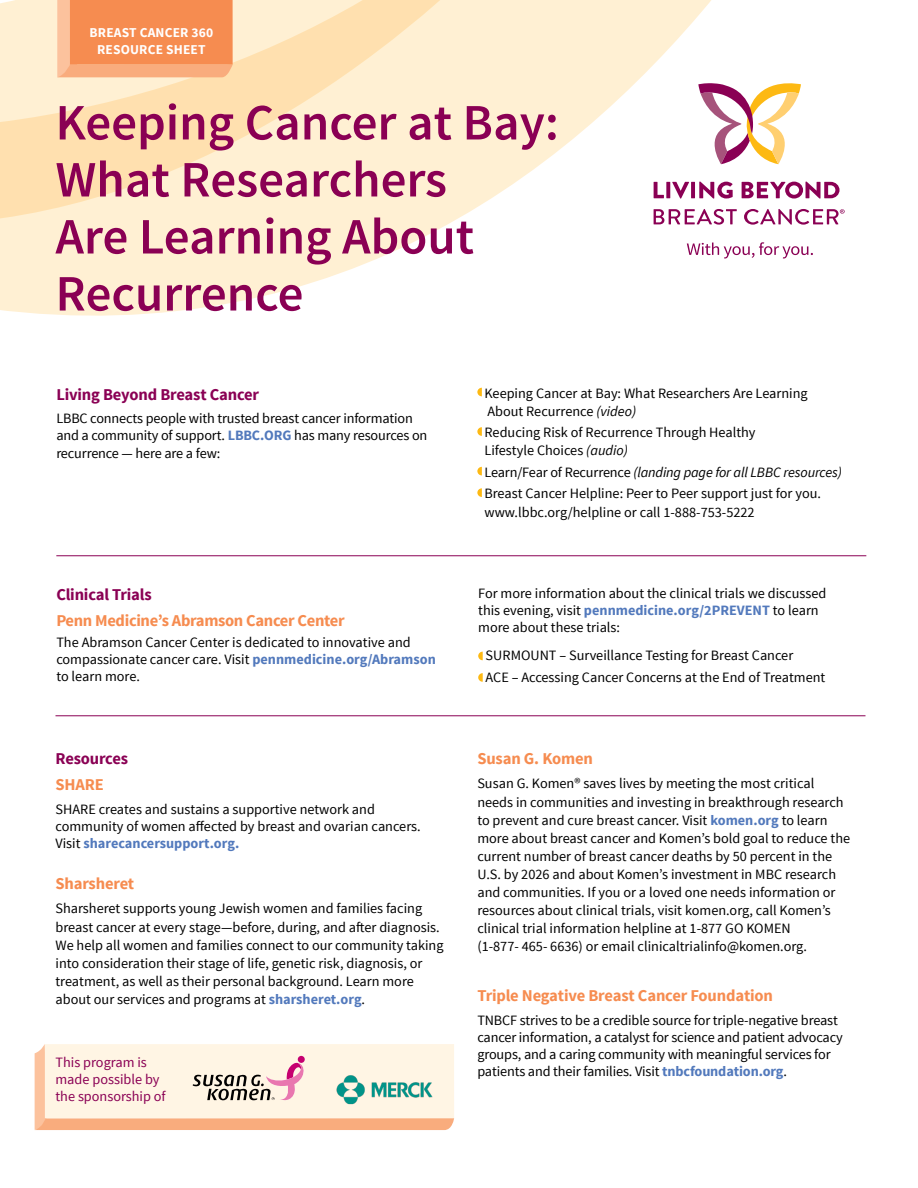
<style>
.page{position:relative;width:918px;height:1188px;background:#fff}
.page>*{position:absolute;margin:0;border:0;box-sizing:border-box;transform-origin:0 0}
.t1{font:600 51px/57px "Source Sans Pro";color:#8a0054}
.t2{font:700 16.5px "Source Sans Pro";letter-spacing:-.01em;color:#f68c50}
.t3{font:700 16.5px "Source Sans Pro";letter-spacing:-.01em;color:#8a0054}
.t4{font:14.25px/18px "Source Sans Pro";color:#000}
.t5{font:14.25px/17.1px "Source Sans Pro";color:#8a0054}
.t6{font:700 13.5px/16.5px "Source Sans Pro";letter-spacing:.01em;color:#fff;text-align:center}
.s1{font-weight:700;color:#5279bc}
.s2{font-style:italic}
</style>
<div class="page">
<svg style="left:481px;top:0;width:351px;height:467px"></svg>
<svg style="left:0;top:0;width:611px;height:464px"></svg>
<svg style="left:477px;top:388px;width:5px;height:8px"></svg>
<svg style="left:477px;top:427px;width:5px;height:9px"></svg>
<svg style="left:477px;top:467px;width:5px;height:8px"></svg>
<svg style="left:477px;top:488px;width:5px;height:9px"></svg>
<svg style="left:57px;top:0;width:176px;height:77px"></svg>
<div style="left:70px;top:0;width:163px;height:64px;background:#f68c50"></div>
<svg style="left:698px;top:76px;width:103px;height:88px"></svg>
<svg style="left:654px;top:182px;width:186px;height:17px"></svg>
<svg style="left:687px;top:242px;width:126px;height:17px"></svg>
<svg style="left:654px;top:209px;width:191px;height:16px"></svg>
<hr style="left:56px;top:716px;width:810px;height:1px;background:#8a0054">
<hr style="left:56px;top:556px;width:810px;height:1px;background:#8a0054">
<svg style="left:478px;top:652px;width:5px;height:8px"></svg>
<svg style="left:478px;top:673px;width:5px;height:9px"></svg>
<svg style="left:35px;top:1044px;width:419px;height:86px"></svg>
<p class="t6" style="left:90px;top:25px;width:125px">BREAST CANCER 360<br>RESOURCE SHEET</p>
<h1 class="t1" style="left:56px;top:95px;width:505px">Keeping Cancer at Bay:<br>What Researchers<br>Are Learning About<br>Recurrence</h1>
<p class="t3" style="left:56px;top:383px;width:204px">Living Beyond Breast Cancer</p>
<p class="t4" style="left:56px;top:410px;width:373px;line-height:17.1px">LBBC connects people with trusted breast cancer information and a community of support. <span class="s1">LBBC.ORG</span> has many resources on recurrence — here are a few:</p>
<p class="t3" style="left:56px;top:584px;width:97px">Clinical Trials</p>
<p class="t2" style="left:56px;top:610px;width:290px">Penn Medicine’s Abramson Cancer Center</p>
<p class="t4" style="left:56px;top:634px;width:381px;line-height:17.1px">The Abramson Cancer Center is dedicated to innovative and compassionate cancer care. Visit <span class="s1">pennmedicine.org/Abramson </span>to learn more.</p>
<p class="t3" style="left:56px;top:748px;width:74px">Resources</p>
<p class="t2" style="left:56px;top:774px;width:50px">SHARE</p>
<p class="t4" style="left:56px;top:801px;width:367px;line-height:17.1px">SHARE creates and sustains a supportive network and community of women affected by breast and ovarian cancers.<br>Visit <span class="s1">sharecancersupport.org.</span></p>
<p class="t2" style="left:56px;top:873px;width:80px">Sharsheret</p>
<p class="t4" style="left:56px;top:900px;width:390px">Sharsheret supports young Jewish women and families facing breast cancer at every stage—before, during, and after diagnosis.<br>We help all women and families connect to our community taking into consideration their stage of life, genetic risk, diagnosis, or treatment, as well as their personal background. Learn more about our services and programs at <span class="s1">sharsheret.org</span>.</p>
<p class="t5" style="left:56px;top:1054px;width:112px">This program is made possible by the sponsorship of</p>
<p class="t4" style="left:484px;top:384px;width:325px">Keeping Cancer at Bay: What Researchers Are Learning<br>About Recurrence <span class="s2">(video)</span></p>
<p class="t4" style="left:484px;top:424px;width:273px">Reducing Risk of Recurrence Through Healthy<br>Lifestyle Choices <span class="s2">(audio)</span></p>
<p class="t4" style="left:484px;top:462px;width:359px;line-height:21.5px">Learn/Fear of Recurrence <span class="s2">(landing page for all LBBC resources)<br></span>Breast Cancer Helpline: Peer to Peer support just for you.</p>
<p class="t4" style="left:484px;top:503px;width:272px">www.lbbc.org/helpline or call 1-888-753-5222</p>
<p class="t4" style="left:478px;top:585px;width:350px;line-height:17.1px">For more information about the clinical trials we discussed this evening, visit <span class="s1">pennmedicine.org/2PREVENT</span> to learn more about these trials:</p>
<p class="t4" style="left:486px;top:645px;width:341px;line-height:21.5px">SURMOUNT – Surveillance Testing for Breast Cancer<br>ACE – Accessing Cancer Concerns at the End of Treatment</p>
<p class="t2" style="left:477px;top:748px;width:117px">Susan G. Komen</p>
<p class="t4" style="left:477px;top:775px;width:374px">Susan G. Komen® saves lives by meeting the most critical needs in communities and investing in breakthrough research to prevent and cure breast cancer. Visit <span class="s1">komen.org</span> to learn more about breast cancer and Komen’s bold goal to reduce the current number of breast cancer deaths by 50 percent in the U.S. by 2026 and about Komen’s investment in MBC research and communities. If you or a loved one needs information or resources about clinical trials, visit komen.org, call Komen’s clinical trial information helpline at 1-877 GO KOMEN<br>(1-877- 465- 6636) or email clinicaltrialinfo@komen.org.</p>
<p class="t2" style="left:477px;top:985px;width:297px">Triple Negative Breast Cancer Foundation</p>
<p class="t4" style="left:477px;top:1012px;width:367px;line-height:17.1px">TNBCF strives to be a credible source for triple-negative breast cancer information, a catalyst for science and patient advocacy groups, and a caring community with meaningful services for patients and their families. Visit <span class="s1">tnbcfoundation.org</span>.</p>
</div>
